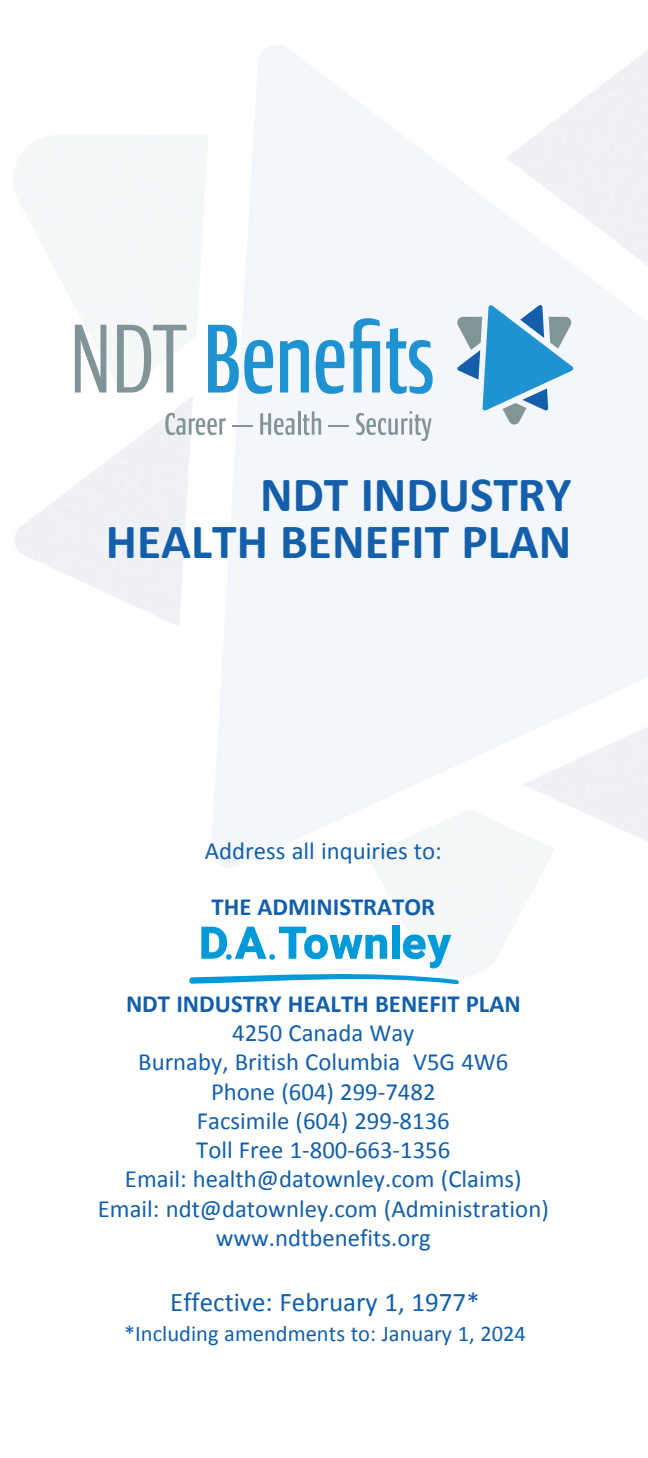
<style>
.page{position:relative;width:648px;height:1458px;background:#fff}
.page>*{position:absolute;margin:0;border:0;box-sizing:border-box;transform-origin:0 0}
.t1{font:700 49.5px/47.2px "Calibri";color:#135fab;text-align:right}
.t2{font:27px "Calibri";color:#135fab}
.t3{font:24.75px/29.2px "Calibri";color:#135fab;text-align:center}
.t4{font:700 24.75px "Calibri";color:#135fab}
.t5{font:22.5px "Calibri";color:#135fab}
</style>
<div class="page">
<div style="left:392px;top:925px;width:8px;height:34px;background:#009ad9"></div>
<svg style="left:189px;top:927px;width:271px;height:57px"></svg>
<svg style="left:456px;top:305px;width:117px;height:121px"></svg>
<svg style="left:165px;top:413px;width:61px;height:22px"></svg>
<svg style="left:232px;top:426px;width:20px;height:1px"></svg>
<svg style="left:260px;top:413px;width:34px;height:22px"></svg>
<hr style="left:298px;top:411px;width:3px;height:24px;background:#819598">
<svg style="left:303px;top:411px;width:18px;height:24px"></svg>
<svg style="left:329px;top:426px;width:20px;height:1px"></svg>
<svg style="left:356px;top:411px;width:76px;height:30px"></svg>
<svg style="left:75px;top:325px;width:31px;height:68px"></svg>
<svg style="left:117px;top:325px;width:70px;height:68px"></svg>
<svg style="left:208px;top:325px;width:65px;height:69px"></svg>
<svg style="left:280px;top:340px;width:29px;height:53px"></svg>
<svg style="left:316px;top:340px;width:28px;height:54px"></svg>
<svg style="left:350px;top:318px;width:30px;height:75px"></svg>
<svg style="left:386px;top:328px;width:47px;height:66px"></svg>
<h1 class="t1" style="left:106px;top:470px;width:467px">NDT INDUSTRY<br>HEALTH BENEFIT PLAN</h1>
<p class="t3" style="left:205px;top:836px;width:238px">Address all inquiries to:</p>
<p class="t4" style="left:212px;top:892px;width:225px">THE ADMINISTRATOR</p>
<p class="t4" style="left:126px;top:988px;width:396px">NDT INDUSTRY HEALTH BENEFIT PLAN</p>
<p class="t3" style="left:98px;top:1018px;width:452px">4250 Canada Way<br>Burnaby, British Columbia V5G 4W6<br>Phone (604) 299-7482<br>Facsimile (604) 299-8136<br>Toll Free 1-800-663-1356<br>Email: health@datownley.com (Claims)<br>Email: ndt@datownley.com (Administration) www.ndtbenefits.org</p>
<p class="t2" style="left:170px;top:1286px;width:311px">Effective: February 1, 1977*</p>
<p class="t5" style="left:124px;top:1319px;width:403px">*Including amendments to: January 1, 2024</p>
</div>
